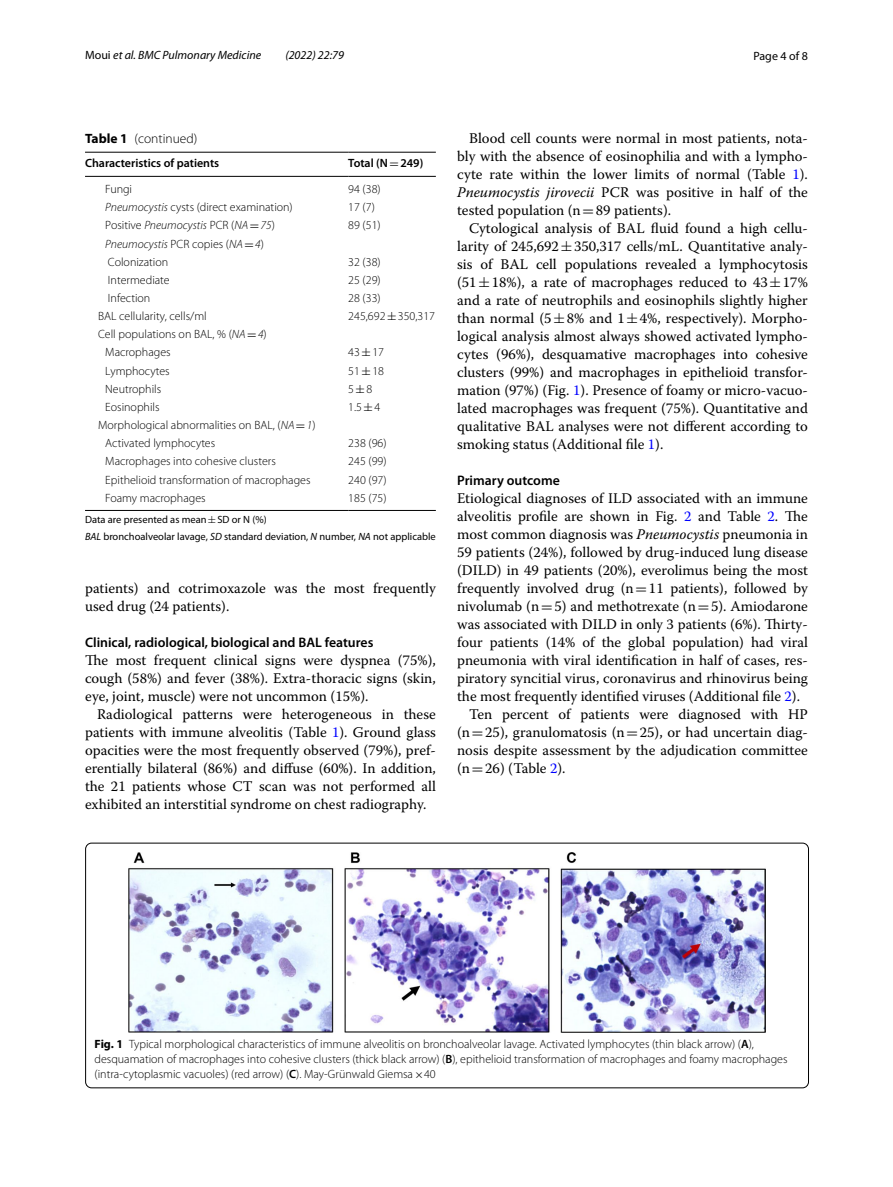
<style>
.page{position:relative;width:893px;height:1187px;background:#fff}
.page>*{position:absolute;margin:0;border:0;box-sizing:border-box;transform-origin:0 0}
.t1{font:14.7px/18px "Warnock Pro";color:#000;text-align:justify}
.t2{font:600 13.8px "Myriad Pro";color:#000}
.t3{font:300 13.5px "Myriad Pro";color:#000}
.t4{font:300 12px/18.1px "Myriad Pro";color:#000}
.t5{font:italic 12px "Myriad Pro";color:#000}
.t6{font:600 12px "Myriad Pro";color:#000}
.t7{font:italic 300 12px "Myriad Pro";color:#000}
.t8{font:12px "Myriad Pro";color:#000}
.t9{font:10.5px/17px "Myriad Pro";color:#000}
.s1{font-style:normal}
.s2{font-weight:700}
.s3{font-family:"MTSY";font-weight:400}
.s4{font-style:italic}
.s5{font-family:"MTSY";font-weight:400;font-style:normal}
.s6{font-family:"MTSY"}
.s7{color:#00f}
.s8{font-weight:600}
</style>
<div class="page">
<hr style="left:85px;top:152px;width:263px;height:1px;background:#000">
<hr style="left:85px;top:176px;width:263px;height:1px;background:#000">
<hr style="left:348px;top:152px;width:88px;height:1px;background:#000">
<hr style="left:348px;top:176px;width:88px;height:1px;background:#000">
<hr style="left:85px;top:510px;width:263px;height:1px;background:#000">
<hr style="left:348px;top:510px;width:88px;height:1px;background:#000">
<img style="left:128px;top:852px;width:638px;height:180px">
<div style="left:85px;top:842px;width:724px;height:245px;border:1px solid #000;border-radius:6px"></div>
<p class="t5" style="left:85px;top:48px;width:178px"><span class="s1">Moui</span> et al. BMC Pulmonary Medicine</p>
<p class="t5" style="left:285px;top:48px;width:60px">(2022) 22:79</p>
<p class="t8" style="left:753px;top:48px;width:56px">Page 4 of 8</p>
<p class="t3" style="left:85px;top:131px;width:114px"><span class="s2">Table 1</span> (continued)</p>
<p class="t6" style="left:85px;top:155px;width:136px">Characteristics of patients</p>
<p class="t6" style="left:348px;top:155px;width:77px">Total (N<span class="s3">=</span>249)</p>
<p class="t4" style="left:105px;top:180px;width:28px">Fungi</p>
<p class="t4" style="left:348px;top:180px;width:34px">94 (38)</p>
<p class="t4" style="left:105px;top:198px;width:189px"><span class="s4">Pneumocystis</span> cysts (direct examination)</p>
<p class="t4" style="left:348px;top:198px;width:28px">17 (7)</p>
<p class="t7" style="left:105px;top:219px;width:171px"><span class="s1">Positive</span> Pneumocystis <span class="s1">PCR (</span>NA<span class="s5">=</span>75<span class="s1">)</span></p>
<p class="t4" style="left:348px;top:216px;width:34px">89 (51)</p>
<p class="t4" style="left:105px;top:235px;width:160px"><span class="s4">Pneumocystis</span> PCR copies (<span class="s4">NA</span><span class="s3">=</span><span class="s4">4</span>)<br>Colonization</p>
<p class="t4" style="left:348px;top:253px;width:34px">32 (38)</p>
<p class="t4" style="left:108px;top:271px;width:63px">Intermediate</p>
<p class="t4" style="left:348px;top:271px;width:34px">25 (29)</p>
<p class="t4" style="left:108px;top:289px;width:44px">Infection</p>
<p class="t4" style="left:348px;top:289px;width:34px">28 (33)</p>
<p class="t4" style="left:98px;top:307px;width:110px">BAL cellularity, cells/ml</p>
<p class="t4" style="left:348px;top:307px;width:88px">245,692<span class="s3">±</span>350,317</p>
<p class="t4" style="left:105px;top:325px;width:163px;text-indent:-7px">Cell populations on BAL, % (<span class="s4">NA</span><span class="s3">=</span><span class="s4">4</span>)<br>Macrophages</p>
<p class="t4" style="left:348px;top:343px;width:37px">43<span class="s3">±</span>17</p>
<p class="t4" style="left:105px;top:362px;width:66px">Lymphocytes</p>
<p class="t4" style="left:348px;top:362px;width:37px">51<span class="s3">±</span>18</p>
<p class="t4" style="left:105px;top:380px;width:57px">Neutrophils</p>
<p class="t4" style="left:348px;top:380px;width:26px">5<span class="s3">±</span>8</p>
<p class="t4" style="left:105px;top:398px;width:56px">Eosinophils</p>
<p class="t4" style="left:348px;top:398px;width:34px">1.5<span class="s3">±</span>4</p>
<p class="t4" style="left:105px;top:416px;width:212px;text-indent:-7px">Morphological abnormalities on BAL, (<span class="s4">NA</span><span class="s3">=</span><span class="s4">1</span>)<br>Activated lymphocytes</p>
<p class="t4" style="left:348px;top:434px;width:40px">238 (96)</p>
<p class="t4" style="left:105px;top:452px;width:172px">Macrophages into cohesive clusters</p>
<p class="t4" style="left:348px;top:452px;width:40px">245 (99)</p>
<p class="t4" style="left:105px;top:470px;width:207px">Epithelioid transformation of macrophages</p>
<p class="t4" style="left:348px;top:470px;width:40px">240 (97)</p>
<p class="t4" style="left:105px;top:489px;width:102px">Foamy macrophages</p>
<p class="t4" style="left:348px;top:489px;width:40px">185 (75)</p>
<p class="t9" style="left:85px;top:510px;width:352px">Data are presented as mean<span class="s6">±</span>SD or N (%)<br><span class="s4">BAL</span> bronchoalveolar lavage, <span class="s4">SD</span> standard deviation, <span class="s4">N</span> number, <span class="s4">NA</span> not applicable</p>
<p class="t1" style="left:85px;top:578px;width:352px">patients) and cotrimoxazole was the most frequently used drug (24 patients).</p>
<p class="t2" style="left:85px;top:633px;width:290px">Clinical, radiological, biological and BAL features</p>
<p class="t1" style="left:85px;top:650px;width:352px">The most frequent clinical signs were dyspnea (75%), cough (58%) and fever (38%). Extra-thoracic signs (skin, eye, joint, muscle) were not uncommon (15%).</p>
<p class="t1" style="left:85px;top:704px;width:352px;text-indent:12px">Radiological patterns were heterogeneous in these patients with immune alveolitis (Table <span class="s7">1</span>). Ground glass opacities were the most frequently observed (79%), pref&shy;erentially bilateral (86%) and diffuse (60%). In addition, the 21 patients whose CT scan was not performed all exhibited an interstitial syndrome on chest radiography.</p>
<p class="t1" style="left:457px;top:128px;width:352px;text-indent:12px">Blood cell counts were normal in most patients, nota&shy;bly with the absence of eosinophilia and with a lympho&shy;cyte rate within the lower limits of normal (Table <span class="s7">1</span>).<br><span class="s4">Pneumocystis jirovecii</span> PCR was positive in half of the tested population (n<span class="s6">=</span>89 patients).</p>
<p class="t1" style="left:457px;top:218px;width:352px;text-indent:12px">Cytological analysis of BAL fluid found a high cellu&shy;larity of 245,692<span class="s6">±</span>350,317 cells/mL. Quantitative analy&shy;sis of BAL cell populations revealed a lymphocytosis (51<span class="s6">±</span>18%), a rate of macrophages reduced to 43<span class="s6">±</span>17% and a rate of neutrophils and eosinophils slightly higher than normal (5<span class="s6">±</span>8% and 1<span class="s6">±</span>4%, respectively). Morpho&shy;logical analysis almost always showed activated lympho&shy;cytes (96%), desquamative macrophages into cohesive clusters (99%) and macrophages in epithelioid transfor&shy;mation (97%) (Fig. <span class="s7">1</span>). Presence of foamy or micro-vacuo&shy;lated macrophages was frequent (75%). Quantitative and qualitative BAL analyses were not different according to smoking status (Additional file <span class="s7">1</span>).</p>
<p class="t2" style="left:457px;top:471px;width:104px">Primary outcome</p>
<p class="t1" style="left:457px;top:488px;width:352px">Etiological diagnoses of ILD associated with an immune</p>
<p class="t1" style="left:457px;top:506px;width:352px">alveolitis profile are shown in Fig. <span class="s7">2</span> and Table <span class="s7">2</span>. The</p>
<p class="t1" style="left:457px;top:524px;width:352px">most common diagnosis was <span class="s4">Pneumocystis</span> pneumonia in</p>
<p class="t1" style="left:457px;top:542px;width:352px">59 patients (24%), followed by drug-induced lung disease</p>
<p class="t1" style="left:457px;top:560px;width:352px">(DILD) in 49 patients (20%), everolimus being the most</p>
<p class="t1" style="left:457px;top:578px;width:352px">frequently involved drug (n<span class="s6">=</span>11 patients), followed by</p>
<p class="t1" style="left:457px;top:596px;width:352px">nivolumab (n<span class="s6">=</span>5) and methotrexate (n<span class="s6">=</span>5). Amiodarone</p>
<p class="t1" style="left:457px;top:614px;width:352px">was associated with DILD in only 3 patients (6%). Thirty-</p>
<p class="t1" style="left:457px;top:632px;width:352px">four patients (14% of the global population) had viral</p>
<p class="t1" style="left:457px;top:650px;width:352px">pneumonia with viral identification in half of cases, res-</p>
<p class="t1" style="left:457px;top:668px;width:352px">piratory syncitial virus, coronavirus and rhinovirus being</p>
<p class="t1" style="left:457px;top:686px;width:344px">the most frequently identified viruses (Additional file <span class="s7">2</span>).</p>
<p class="t1" style="left:469px;top:704px;width:340px">Ten percent of patients were diagnosed with HP</p>
<p class="t1" style="left:457px;top:722px;width:352px">(n<span class="s6">=</span>25), granulomatosis (n<span class="s6">=</span>25), or had uncertain diag-</p>
<p class="t1" style="left:457px;top:740px;width:352px">nosis despite assessment by the adjudication committee</p>
<p class="t1" style="left:457px;top:758px;width:110px">(n<span class="s6">=</span>26) (Table <span class="s7">2</span>).</p>
<p class="t4" style="left:95px;top:1036px;width:694px;line-height:15px"><span class="s2">Fig. 1</span> Typical morphological characteristics of immune alveolitis on bronchoalveolar lavage. Activated lymphocytes (thin black arrow) (<span class="s8">A</span>), desquamation of macrophages into cohesive clusters (thick black arrow) (<span class="s8">B</span>), epithelioid transformation of macrophages and foamy macrophages (intra-cytoplasmic vacuoles) (red arrow) (<span class="s8">C</span>). May-Grünwald Giemsa<span class="s3">×</span>40</p>
</div>
